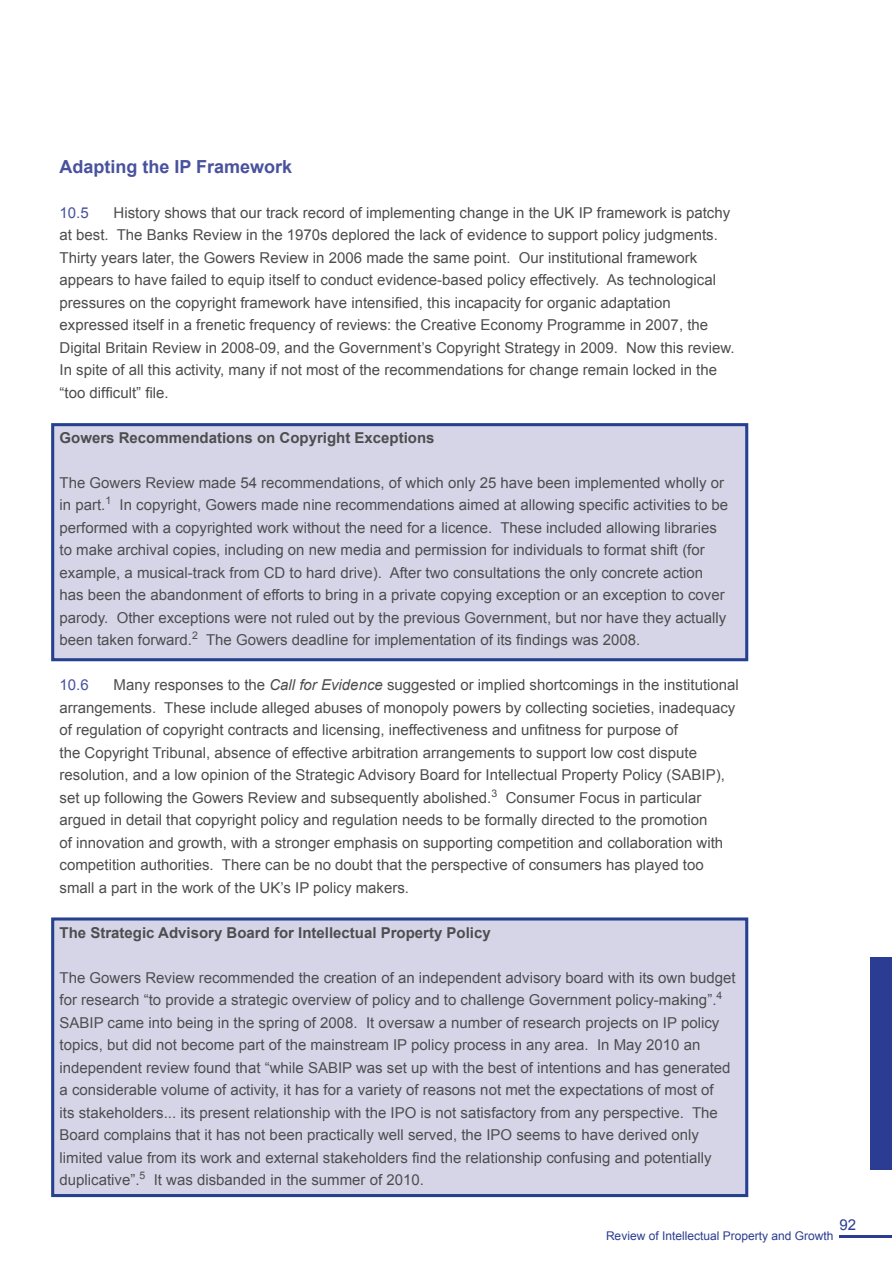
<style>
.page{position:relative;width:893px;height:1263px;background:#fff}
.page>*{position:absolute;margin:0;border:0;box-sizing:border-box;transform-origin:0 0}
.t1{font:700 18px "Arial";color:#48529d}
.t2{font:15px/22.5px "Arial";color:#4d4d4f}
.boxes{font:700 15px "Arial";color:#4d4d4f}
.t3{font:15px "Arial";color:#48529d}
.t4{font:15px "Arial";color:#2a3d92}
.t5{font:12px "Arial";color:#2a3d92}
.s1{font-style:italic}
</style>
<div class="page">
<div style="left:51px;top:917px;width:697px;height:280px;background:#d6d5e8;border:3px solid #25408f"></div>
<div style="left:51px;top:423px;width:697px;height:238px;background:#d6d5e8;border:3px solid #25408f"></div>
<hr style="left:840px;top:1235px;width:52px;height:2px;background:#2a3d92">
<div style="left:871px;top:957px;width:21px;height:213px;background:#2a3d92"></div>
<h1 class="t1" style="left:60px;top:154px;width:234px">Adapting the IP Framework</h1>
<p class="t3" style="left:60px;top:202px;width:31px">10.5</p>
<p class="t2" style="left:60px;top:201px;width:677px;text-indent:54px">History shows that our track record of implementing change in the UK IP framework is patchy at best. The Banks Review in the 1970s deplored the lack of evidence to support policy judgments.<br>Thirty years later, the Gowers Review in 2006 made the same point. Our institutional framework appears to have failed to equip itself to conduct evidence-based policy effectively. As technological pressures on the copyright framework have intensified, this incapacity for organic adaptation expressed itself in a frenetic frequency of reviews: the Creative Economy Programme in 2007, the Digital Britain Review in 2008-09, and the Government’s Copyright Strategy in 2009. Now this review.<br>In spite of all this activity, many if not most of the recommendations for change remain locked in the “too difficult” file.</p>
<p class="boxes" style="left:60px;top:427px;width:377px">Gowers Recommendations on Copyright Exceptions</p>
<p class="t2" style="left:60px;top:471px;width:670px">The Gowers Review made 54 recommendations, of which only 25 have been implemented wholly or in part.<sup>1</sup> In copyright, Gowers made nine recommendations aimed at allowing specific activities to be performed with a copyrighted work without the need for a licence. These included allowing libraries to make archival copies, including on new media and permission for individuals to format shift (for example, a musical-track from CD to hard drive). After two consultations the only concrete action has been the abandonment of efforts to bring in a private copying exception or an exception to cover parody. Other exceptions were not ruled out by the previous Government, but nor have they actually been taken forward.<sup>2</sup> The Gowers deadline for implementation of its findings was 2008.</p>
<p class="t3" style="left:60px;top:675px;width:31px">10.6</p>
<p class="t2" style="left:60px;top:674px;width:681px;text-indent:54px">Many responses to the <span class="s1">Call for Evidence</span> suggested or implied shortcomings in the institutional arrangements. These include alleged abuses of monopoly powers by collecting societies, inadequacy of regulation of copyright contracts and licensing, ineffectiveness and unfitness for purpose of<br>the Copyright Tribunal, absence of effective arbitration arrangements to support low cost dispute resolution, and a low opinion of the Strategic Advisory Board for Intellectual Property Policy (SABIP), set up following the Gowers Review and subsequently abolished.<sup>3</sup> Consumer Focus in particular argued in detail that copyright policy and regulation needs to be formally directed to the promotion<br>of innovation and growth, with a stronger emphasis on supporting competition and collaboration with competition authorities. There can be no doubt that the perspective of consumers has played too small a part in the work of the UK’s IP policy makers.</p>
<p class="boxes" style="left:60px;top:922px;width:433px">The Strategic Advisory Board for Intellectual Property Policy</p>
<p class="t2" style="left:60px;top:966px;width:678px">The Gowers Review recommended the creation of an independent advisory board with its own budget for research “to provide a strategic overview of policy and to challenge Government policy-making”.<sup>4<br></sup>SABIP came into being in the spring of 2008. It oversaw a number of research projects on IP policy topics, but did not become part of the mainstream IP policy process in any area. In May 2010 an independent review found that “while SABIP was set up with the best of intentions and has generated a considerable volume of activity, it has for a variety of reasons not met the expectations of most of<br>its stakeholders... its present relationship with the IPO is not satisfactory from any perspective. The Board complains that it has not been practically well served, the IPO seems to have derived only limited value from its work and external stakeholders find the relationship confusing and potentially duplicative”.<sup>5</sup> It was disbanded in the summer of 2010.</p>
<p class="t4" style="left:840px;top:1215px;width:18px">92</p>
<p class="t5" style="left:606px;top:1228px;width:229px">Review of Intellectual Property and Growth</p>
</div>
